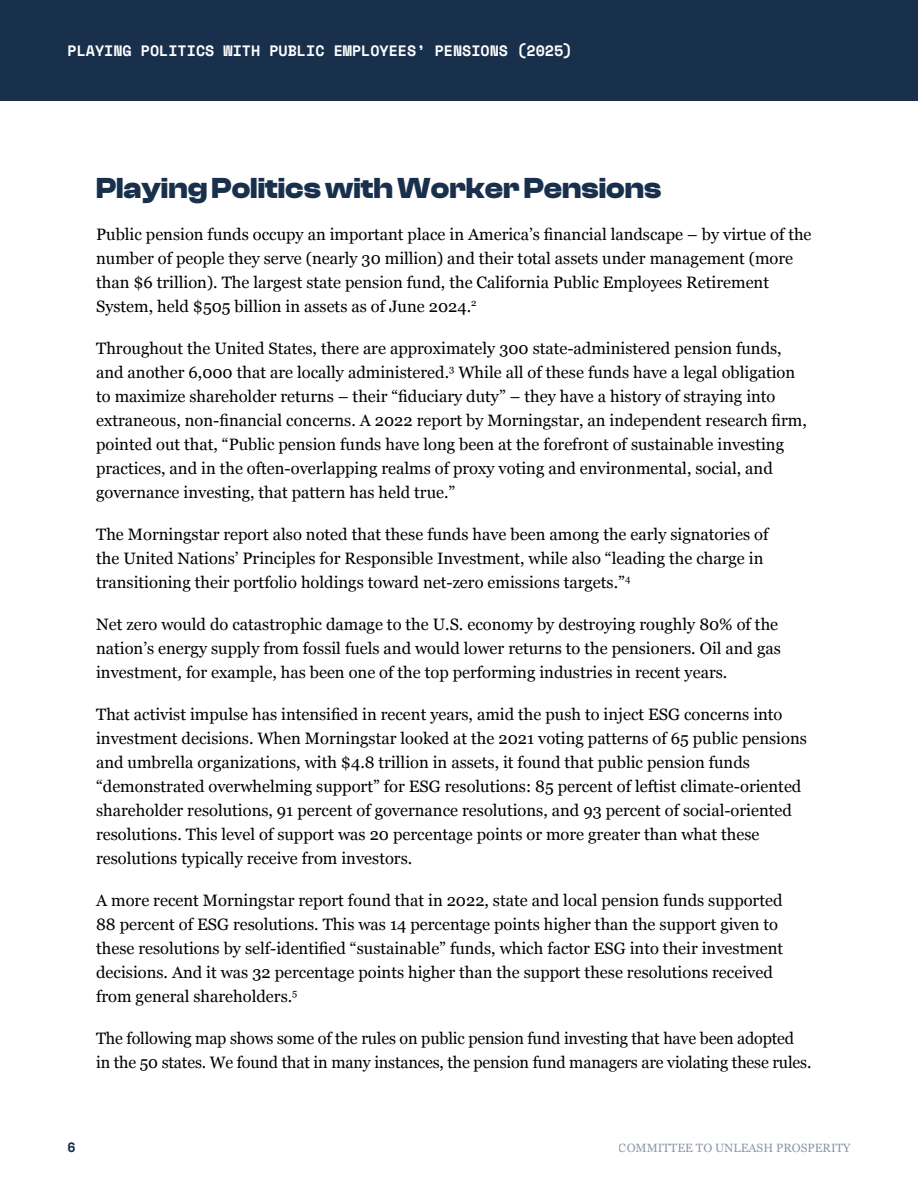
<style>
.page{position:relative;width:918px;height:1188px;background:#fff}
.page>*{position:absolute;margin:0;border:0;box-sizing:border-box;transform-origin:0 0}
.t1{font:700 30px "Clash Display";color:#19304c}
.t2{font:16.5px/24px "Georgia";color:#000}
.t3{font:700 15px "Space Mono";color:#fff}
.t4{font:700 13.5px "Space Mono";color:#19304c}
.t5{font:12px "Georgia";color:#19304c}
</style>
<div class="page">
<div style="left:0;top:0;width:918px;height:101px;background:#19304c"></div>
<p class="t3" style="left:68px;top:39px;width:506px">PLAYING POLITICS WITH PUBLIC EMPLOYEES’ PENSIONS (2025)</p>
<h1 class="t1" style="left:96px;top:171px;width:567px">Playing Politics with Worker Pensions</h1>
<p class="t2" style="left:96px;top:221px;width:717px">Public pension funds occupy an important place in America’s financial landscape – by virtue of the number of people they serve (nearly 30 million) and their total assets under management (more than $6 trillion). The largest state pension fund, the California Public Employees Retirement System, held $505 billion in assets as of June 2024.<sup>2</sup></p>
<p class="t2" style="left:96px;top:335px;width:712px">Throughout the United States, there are approximately 300 state-administered pension funds, and another 6,000 that are locally administered.<sup>3</sup> While all of these funds have a legal obligation to maximize shareholder returns – their “fiduciary duty” – they have a history of straying into extraneous, non-financial concerns. A 2022 report by Morningstar, an independent research firm, pointed out that, “Public pension funds have long been at the forefront of sustainable investing practices, and in the often-overlapping realms of proxy voting and environmental, social, and governance investing, that pattern has held true.”</p>
<p class="t2" style="left:96px;top:521px;width:674px">The Morningstar report also noted that these funds have been among the early signatories of the United Nations’ Principles for Responsible Investment, while also “leading the charge in transitioning their portfolio holdings toward net-zero emissions targets.”<sup>4</sup></p>
<p class="t2" style="left:96px;top:611px;width:686px">Net zero would do catastrophic damage to the U.S. economy by destroying roughly 80% of the nation’s energy supply from fossil fuels and would lower returns to the pensioners. Oil and gas investment, for example, has been one of the top performing industries in recent years.</p>
<p class="t2" style="left:96px;top:701px;width:712px">That activist impulse has intensified in recent years, amid the push to inject ESG concerns into investment decisions. When Morningstar looked at the 2021 voting patterns of 65 public pensions and umbrella organizations, with $4.8 trillion in assets, it found that public pension funds “demonstrated overwhelming support” for ESG resolutions: 85 percent of leftist climate-oriented shareholder resolutions, 91 percent of governance resolutions, and 93 percent of social-oriented resolutions. This level of support was 20 percentage points or more greater than what these resolutions typically receive from investors.</p>
<p class="t2" style="left:96px;top:887px;width:689px">A more recent Morningstar report found that in 2022, state and local pension funds supported 88 percent of ESG resolutions. This was 14 percentage points higher than the support given to these resolutions by self-identified “sustainable” funds, which factor ESG into their investment decisions. And it was 32 percentage points higher than the support these resolutions received from general shareholders.<sup>5</sup></p>
<p class="t2" style="left:96px;top:1025px;width:717px">The following map shows some of the rules on public pension fund investing that have been adopted in the 50 states. We found that in many instances, the pension fund managers are violating these rules.</p>
<p class="t4" style="left:68px;top:1137px;width:10px">6</p>
<p class="t5" style="left:619px;top:1139px;width:233px">COMMITTEE TO UNLEASH PROSPERITY</p>
</div>
